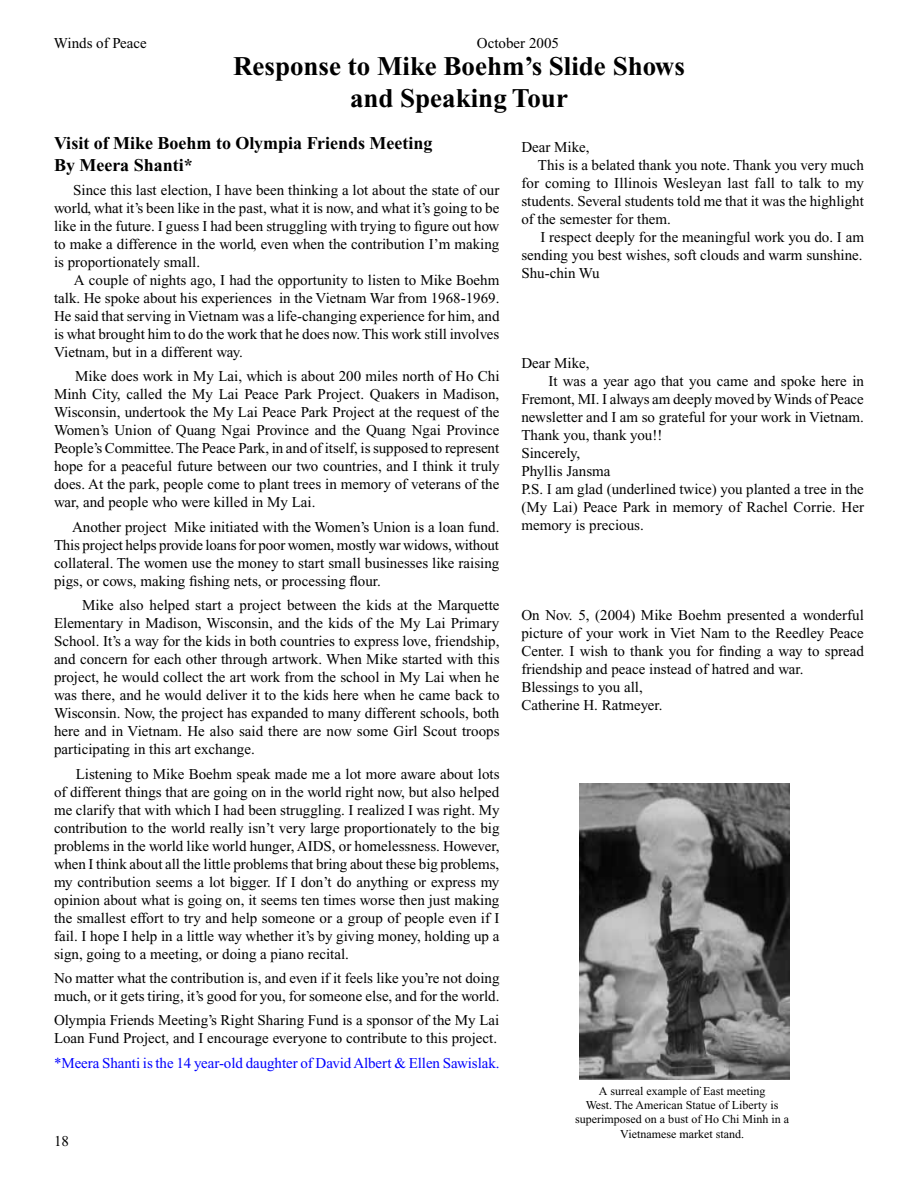
<style>
.page{position:relative;width:918px;height:1188px;background:#fff}
.page>*{position:absolute;margin:0;border:0;box-sizing:border-box;transform-origin:0 0}
.t1{font:700 27px/32.4px "Times New Roman";color:#000;text-align:center}
.t2{font:700 18px/21.6px "Times New Roman";color:#000}
.t3{font:15px/18px "Times New Roman";color:#000;text-align:justify}
.t4{font:15px "Times New Roman";letter-spacing:-.005em;color:#00f}
.t5{font:12px/14.4px "Times New Roman";color:#000;text-align:center}
</style>
<div class="page">
<img style="left:579px;top:783px;width:211px;height:297px">
<p class="t3" style="left:54px;top:34px;width:94px">Winds of Peace</p>
<p class="t3" style="left:477px;top:34px;width:84px">October 2005</p>
<h1 class="t1" style="left:233px;top:50px;width:453px">Response to Mike Boehm’s Slide Shows and Speaking Tour</h1>
<p class="t2" style="left:54px;top:132px;width:380px">Visit of Mike Boehm to Olympia Friends Meeting<br>By Meera Shanti*</p>
<p class="t3" style="left:54px;top:181px;width:447px;text-indent:19px">Since this last election, I have been thinking a lot about the state of our world, what it’s been like in the past, what it is now, and what it’s going to be like in the future. I guess I had been struggling with trying to figure out how to make a difference in the world, even when the contribution I’m making is proportionately small.</p>
<p class="t3" style="left:54px;top:271px;width:447px;text-indent:20px">A couple of nights ago, I had the opportunity to listen to Mike Boehm talk. He spoke about his experiences in the Vietnam War from 1968-1969.<br>He said that serving in Vietnam was a life-changing experience for him, and is what brought him to do the work that he does now. This work still involves Vietnam, but in a different way.</p>
<p class="t3" style="left:54px;top:367px;width:447px;text-indent:21px">Mike does work in My Lai, which is about 200 miles north of Ho Chi Minh City, called the My Lai Peace Park Project. Quakers in Madison, Wisconsin, undertook the My Lai Peace Park Project at the request of the Women’s Union of Quang Ngai Province and the Quang Ngai Province People’s Committee. The Peace Park, in and of itself, is supposed to represent hope for a peaceful future between our two countries, and I think it truly does. At the park, people come to plant trees in memory of veterans of the war, and people who were killed in My Lai.</p>
<p class="t3" style="left:54px;top:518px;width:447px;text-indent:18px">Another project Mike initiated with the Women’s Union is a loan fund.<br>This project helps provide loans for poor women, mostly war widows, without collateral. The women use the money to start small businesses like raising pigs, or cows, making fishing nets, or processing flour.</p>
<p class="t3" style="left:54px;top:596px;width:447px;text-indent:28px">Mike also helped start a project between the kids at the Marquette Elementary in Madison, Wisconsin, and the kids of the My Lai Primary School. It’s a way for the kids in both countries to express love, friendship, and concern for each other through artwork. When Mike started with this project, he would collect the art work from the school in My Lai when he was there, and he would deliver it to the kids here when he came back to Wisconsin. Now, the project has expanded to many different schools, both here and in Vietnam. He also said there are now some Girl Scout troops participating in this art exchange.</p>
<p class="t3" style="left:54px;top:765px;width:447px;text-indent:22px">Listening to Mike Boehm speak made me a lot more aware about lots of different things that are going on in the world right now, but also helped me clarify that with which I had been struggling. I realized I was right. My contribution to the world really isn’t very large proportionately to the big problems in the world like world hunger, AIDS, or homelessness. However, when I think about all the little problems that bring about these big problems, my contribution seems a lot bigger. If I don’t do anything or express my opinion about what is going on, it seems ten times worse then just making the smallest effort to try and help someone or a group of people even if I fail. I hope I help in a little way whether it’s by giving money, holding up a sign, going to a meeting, or doing a piano recital.</p>
<p class="t3" style="left:54px;top:969px;width:447px">No matter what the contribution is, and even if it feels like you’re not doing much, or it gets tiring, it’s good for you, for someone else, and for the world.</p>
<p class="t3" style="left:54px;top:1011px;width:447px">Olympia Friends Meeting’s Right Sharing Fund is a sponsor of the My Lai<br>Loan Fund Project, and I encourage everyone to contribute to this project.</p>
<p class="t4" style="left:54px;top:1055px;width:447px">*Meera Shanti is the 14 year-old daughter of David Albert &amp; Ellen Sawislak.</p>
<p class="t3" style="left:54px;top:1132px;width:16px">18</p>
<p class="t3" style="left:521px;top:138px;width:70px">Dear Mike,</p>
<p class="t3" style="left:538px;top:156px;width:328px">This is a belated thank you note. Thank you very much</p>
<p class="t3" style="left:521px;top:174px;width:344px">for coming to Illinois Wesleyan last fall to talk to my</p>
<p class="t3" style="left:521px;top:192px;width:344px">students. Several students told me that it was the highlight</p>
<p class="t3" style="left:521px;top:210px;width:151px">of the semester for them.</p>
<p class="t3" style="left:540px;top:228px;width:325px">I respect deeply for the meaningful work you do. I am</p>
<p class="t3" style="left:521px;top:246px;width:343px">sending you best wishes, soft clouds and warm sunshine.</p>
<p class="t3" style="left:521px;top:264px;width:80px">Shu-chin Wu</p>
<p class="t3" style="left:521px;top:354px;width:70px">Dear Mike,</p>
<p class="t3" style="left:548px;top:372px;width:317px">It was a year ago that you came and spoke here in</p>
<p class="t3" style="left:521px;top:390px;width:344px">Fremont, MI. I always am deeply moved by Winds of Peace</p>
<p class="t3" style="left:521px;top:408px;width:344px">newsletter and I am so grateful for your work in Vietnam.</p>
<p class="t3" style="left:521px;top:426px;width:143px">Thank you, thank you!!</p>
<p class="t3" style="left:521px;top:444px;width:60px">Sincerely,</p>
<p class="t3" style="left:521px;top:462px;width:91px">Phyllis Jansma</p>
<p class="t3" style="left:521px;top:480px;width:344px">P.S. I am glad (underlined twice) you planted a tree in the</p>
<p class="t3" style="left:521px;top:498px;width:344px">(My Lai) Peace Park in memory of Rachel Corrie. Her</p>
<p class="t3" style="left:521px;top:516px;width:124px">memory is precious.</p>
<p class="t3" style="left:521px;top:606px;width:344px;text-align:left">On Nov. 5, (2004) Mike Boehm presented a wonderful picture of your work in Viet Nam to the Reedley Peace Center. I wish to thank you for finding a way to spread friendship and peace instead of hatred and war.<br>Blessings to you all,<br>Catherine H. Ratmeyer.</p>
<p class="t5" style="left:575px;top:1083px;width:215px">A surreal example of East meeting<br>West. The American Statue of Liberty is superimposed on a bust of Ho Chi Minh in a Vietnamese market stand.</p>
</div>
